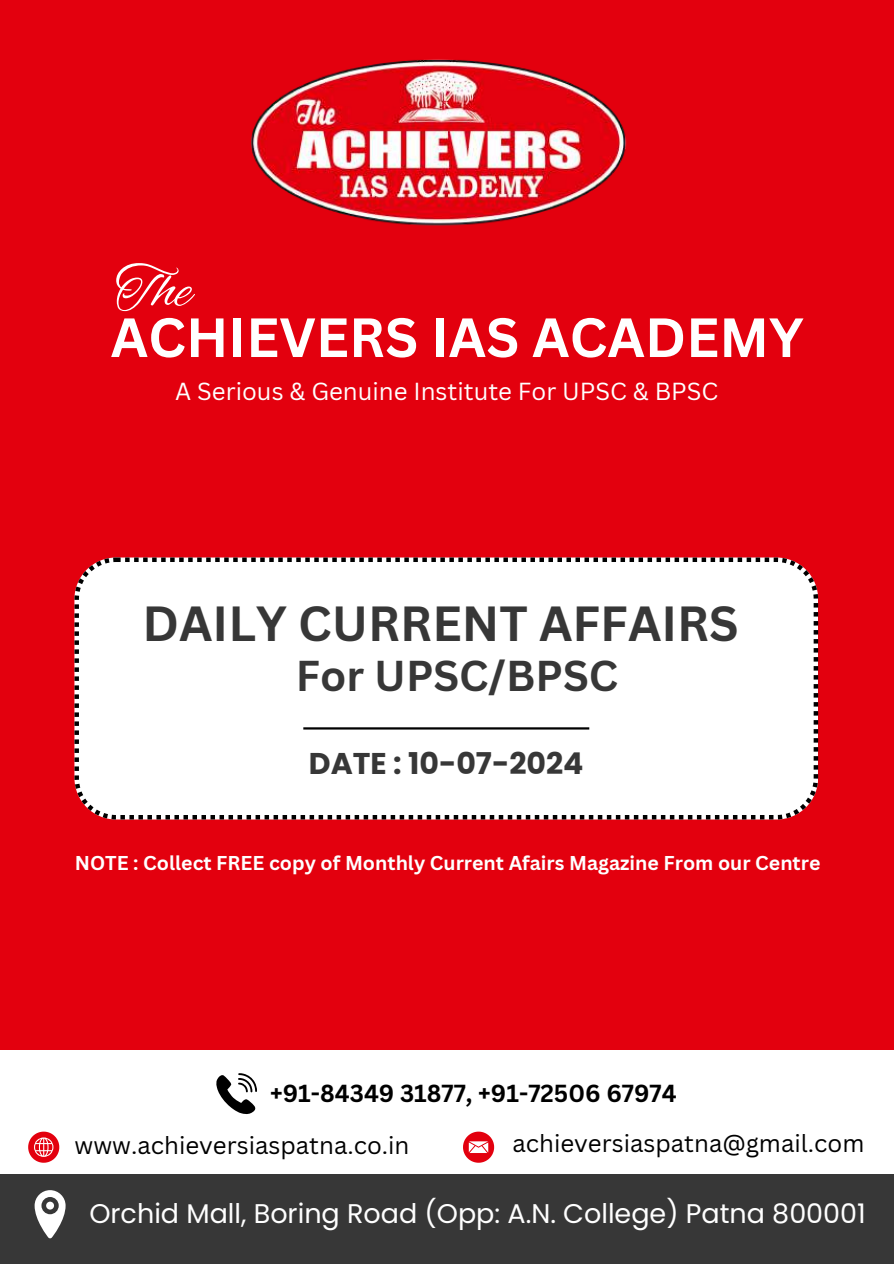
<style>
.page{position:relative;width:894px;height:1264px;background:#fff}
.page>*{position:absolute;margin:0;border:0;box-sizing:border-box;transform-origin:0 0}
.t1{font:58.8px "Alex Brush";color:#fff}
.t2{font:700 54px "Canva Sans";color:#fff}
.t3{font:700 48px "Canva Sans";color:#373737}
.t4{font:700 42px "Canva Sans";color:#373737}
.t5{font:700 30px "Poppins";color:#373737}
.t6{font:27px "Poppins";color:#fff}
.t7{font:24px "Canva Sans";color:#000}
.t8{font:24px "Canva Sans";color:#fff}
.t9{font:700 24px "Canva Sans";color:#000}
.t10{font:700 19.5px "Canva Sans";color:#fff}
</style>
<div class="page">
<div style="left:0;top:0;width:893px;height:1049px;background:#e3000e"></div>
<img style="left:251px;top:59px;width:376px;height:167px">
<div style="left:0;top:1174px;width:893px;height:89px;background:#373737"></div>
<svg style="left:35px;top:1190px;width:31px;height:48px"></svg>
<div style="left:46px;top:1201px;width:8px;height:8px;background:#fff;border-radius:50%"></div>
<div style="left:74px;top:557px;width:743px;height:262px;background:#fff"></div>
<hr style="left:303px;top:727px;width:286px;height:2px;background:#000">
<svg style="left:28px;top:1131px;width:31px;height:31px"></svg>
<svg style="left:463px;top:1131px;width:31px;height:31px"></svg>
<svg style="left:216px;top:1073px;width:41px;height:41px"></svg>
<h1 class="t1" style="left:115px;top:256px;width:78px">The</h1>
<h2 class="t2" style="left:110px;top:299px;width:694px">ACHIEVERS IAS ACADEMY</h2>
<p class="t8" style="left:175px;top:374px;width:544px">A Serious &amp; Genuine Institute For UPSC &amp; BPSC</p>
<h3 class="t3" style="left:142px;top:589px;width:597px">DAILY CURRENT AFFAIRS</h3>
<h3 class="t4" style="left:296px;top:645px;width:323px">For UPSC/BPSC</h3>
<h3 class="t5" style="left:309px;top:742px;width:276px">DATE : 10-07-2024</h3>
<p class="t10" style="left:75px;top:849px;width:747px">NOTE : Collect FREE copy of Monthly Current Afairs Magazine From our Centre</p>
<p class="t9" style="left:270px;top:1076px;width:408px">+91-84349 31877, +91-72506 67974</p>
<p class="t7" style="left:75px;top:1128px;width:336px">www.achieversiaspatna.co.in</p>
<p class="t7" style="left:512px;top:1126px;width:353px">achieversiaspatna@gmail.com</p>
<h3 class="t6" style="left:89px;top:1194px;width:777px">Orchid Mall, Boring Road (Opp: A.N. College) Patna 800001</h3>
</div>
